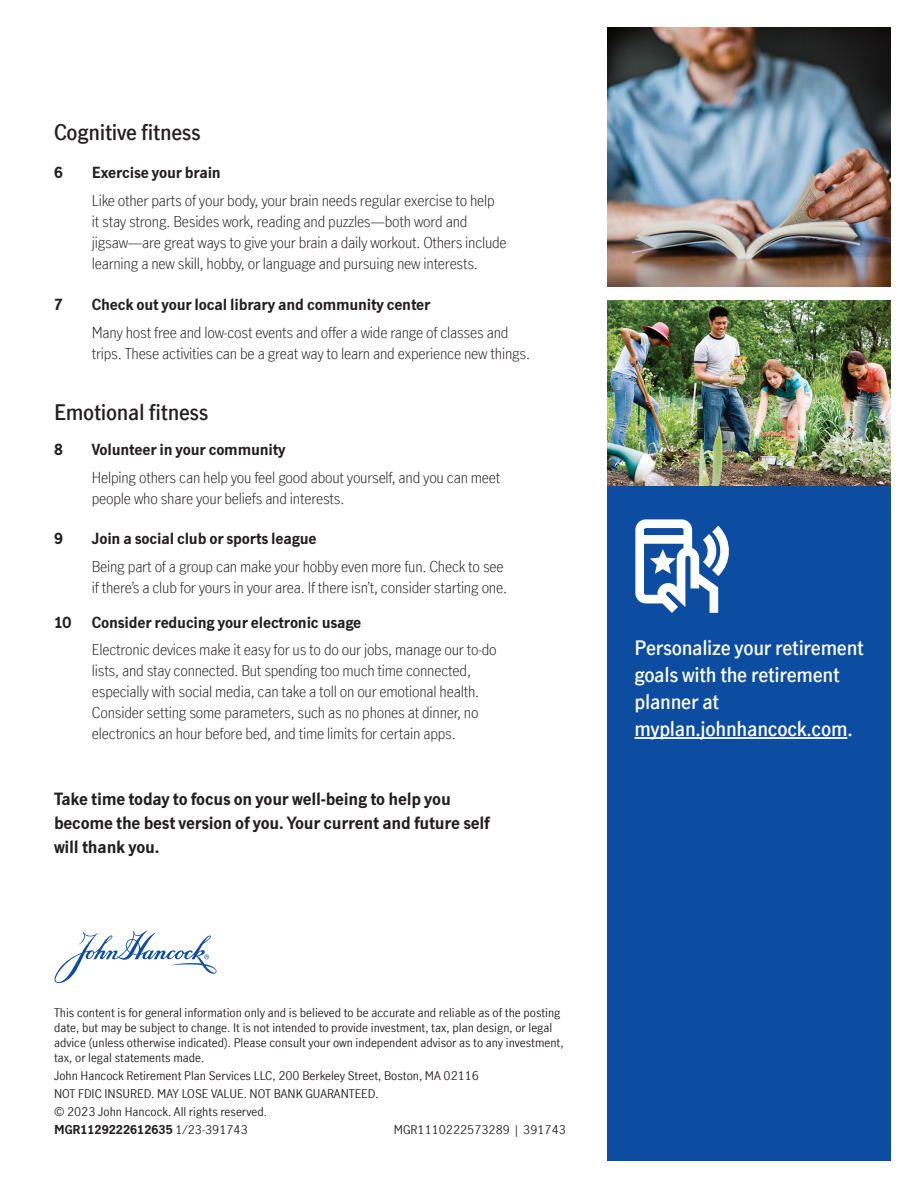
<style>
.page{position:relative;width:918px;height:1188px;background:#fff}
.page>*{position:absolute;margin:0;border:0;box-sizing:border-box;transform-origin:0 0}
.t1{font:600 21px "Manulife JH Sans Optimized";letter-spacing:-.015em;color:#231f20}
.t2{font:600 19.5px/27px "Manulife JH Sans Optimized";letter-spacing:-.015em;color:#fff}
.t3{font:700 16.5px/24px "Manulife JH Sans Optimized";letter-spacing:-.015em;color:#231f20}
.t4{font:300 15px/21px "Manulife JH Sans Optimized";letter-spacing:-.015em;color:#231f20}
.t5{font:700 15px "Manulife JH Sans Optimized";letter-spacing:-.015em;color:#231f20}
.t6{font:12px/15px "Manulife JH Sans Optimized";color:#231f20}
.s1{font-weight:700}
</style>
<div class="page">
<div style="left:608px;top:485px;width:283px;height:676px;background:#0d4da1"></div>
<svg style="left:55px;top:930px;width:162px;height:53px"></svg>
<img style="left:608px;top:27px;width:283px;height:260px">
<img style="left:608px;top:300px;width:283px;height:185px">
<hr style="left:634px;top:737px;width:213px;height:2px;background:#fff">
<svg style="left:635px;top:519px;width:94px;height:94px"></svg>
<h1 class="t1" style="left:54px;top:118px;width:148px">Cognitive fitness</h1>
<p class="t5" style="left:54px;top:162px;width:10px">6</p>
<p class="t5" style="left:54px;top:294px;width:10px">7</p>
<p class="t5" style="left:92px;top:162px;width:131px">Exercise your brain</p>
<p class="t4" style="left:92px;top:189px;width:416px">Like other parts of your body, your brain needs regular exercise to help<br>it stay strong. Besides work, reading and puzzles—both word and jigsaw—are great ways to give your brain a daily workout. Others include learning a new skill, hobby, or language and pursuing new interests.</p>
<p class="t5" style="left:92px;top:294px;width:340px">Check out your local library and community center</p>
<p class="t4" style="left:92px;top:321px;width:440px">Many host free and low-cost events and offer a wide range of classes and trips. These activities can be a great way to learn and experience new things.</p>
<h1 class="t1" style="left:54px;top:398px;width:156px">Emotional fitness</h1>
<p class="t5" style="left:54px;top:440px;width:10px">8</p>
<p class="t5" style="left:54px;top:528px;width:10px">9</p>
<p class="t5" style="left:54px;top:612px;width:19px">10</p>
<p class="t5" style="left:92px;top:440px;width:195px">Volunteer in your community</p>
<p class="t4" style="left:92px;top:467px;width:410px">Helping others can help you feel good about yourself, and you can meet people who share your beliefs and interests.</p>
<p class="t5" style="left:92px;top:528px;width:226px">Join a social club or sports league</p>
<p class="t4" style="left:92px;top:555px;width:417px">Being part of a group can make your hobby even more fun. Check to see if there’s a club for yours in your area. If there isn’t, consider starting one.</p>
<p class="t5" style="left:92px;top:612px;width:271px">Consider reducing your electronic usage</p>
<p class="t4" style="left:92px;top:639px;width:406px">Electronic devices make it easy for us to do our jobs, manage our to-do lists, and stay connected. But spending too much time connected, especially with social media, can take a toll on our emotional health.<br>Consider setting some parameters, such as no phones at dinner, no electronics an hour before bed, and time limits for certain apps.</p>
<p class="t3" style="left:54px;top:786px;width:437px">Take time today to focus on your well-being to help you become the best version of you. Your current and future self will thank you.</p>
<p class="t6" style="left:54px;top:1005px;width:511px">This content is for general information only and is believed to be accurate and reliable as of the posting date, but may be subject to change. It is not intended to provide investment, tax, plan design, or legal advice (unless otherwise indicated). Please consult your own independent advisor as to any investment, tax, or legal statements made.</p>
<p class="t6" style="left:54px;top:1066px;width:427px;line-height:18px">John Hancock Retirement Plan Services LLC, 200 Berkeley Street, Boston, MA 02116<br>NOT FDIC INSURED. MAY LOSE VALUE. NOT BANK GUARANTEED.<br>© 2023 John Hancock. All rights reserved.<br><span class="s1">MGR1129222612635</span> 1/23-391743</p>
<p class="t6" style="left:394px;top:1122px;width:174px">MGR1110222573289 | 391743</p>
<h2 class="t2" style="left:634px;top:633px;width:231px">Personalize your retirement goals with the retirement planner at myplan.johnhancock.com.</h2>
</div>
